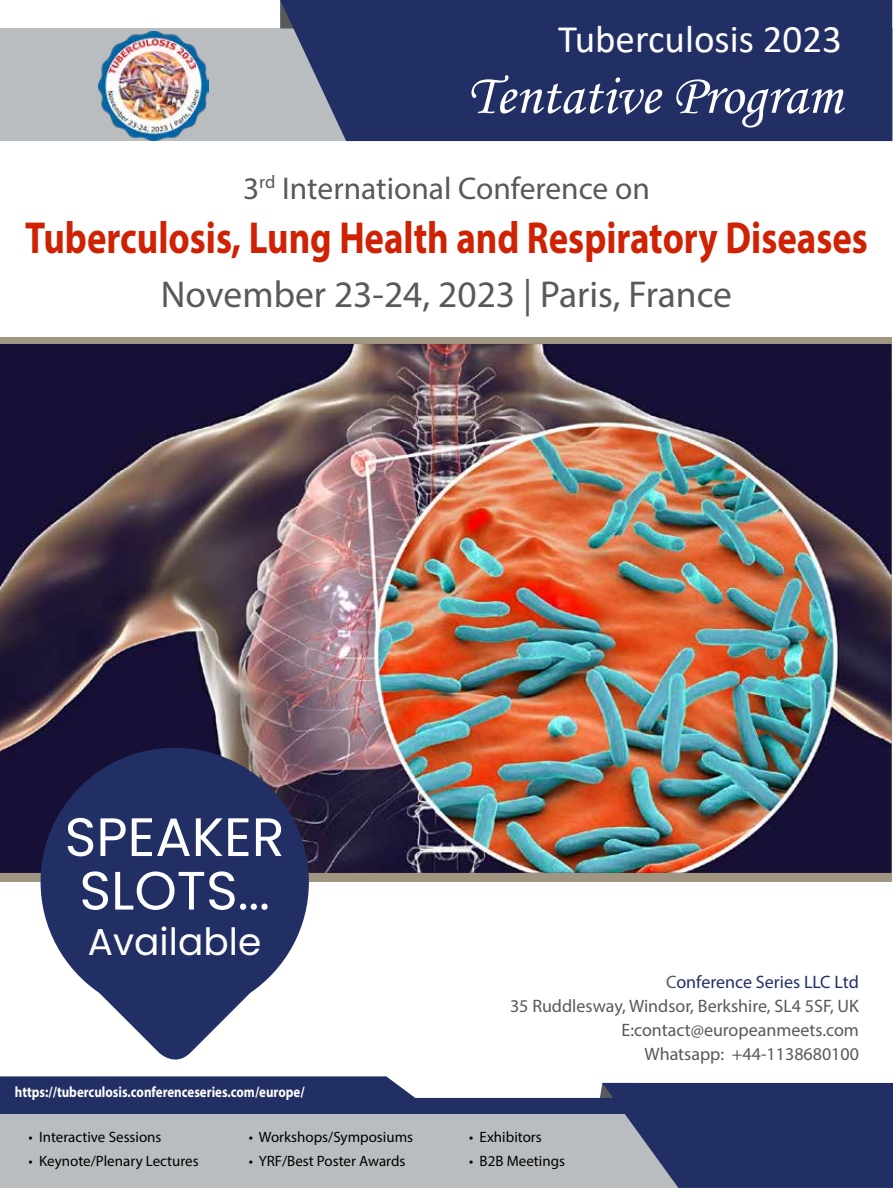
<style>
.page{position:relative;width:893px;height:1188px;background:#fff}
.page>*{position:absolute;margin:0;border:0;box-sizing:border-box;transform-origin:0 0}
.t1{font:57px "Monotype Corsiva";color:#fff}
.t2{font:54px/53.6px "Poppins";color:#fff}
.t3{font:700 45px "Myriad Pro";color:#cf2204;scale:.82 1}
.t4{font:39px "Calibri";color:#fff}
.t5{font:37.5px "Myriad Pro";color:#58595b}
.t6{font:37.5px "Poppins";color:#fff}
.t7{font:31.5px "Myriad Pro";color:#58595b}
.t8{font:18px/24px "Myriad Pro";color:#58595b;text-align:right}
.t9{font:15px "Myriad Pro";color:#000}
.t10{font:700 15px "Myriad Pro";color:#fff;scale:.86 1}
.s1{font-size:51px}
.s2{color:#222f64}
</style>
<div class="page">
<div style="left:0;top:1113px;width:598px;height:74px;background:#babdbf"></div>
<div style="left:0;top:28px;width:892px;height:113px;background:#babdbf"></div>
<div style="left:280px;top:0;width:612px;height:141px;background:#222f64"></div>
<div style="left:0;top:1097px;width:760px;height:16px;background:#222f64"></div>
<svg style="left:598px;top:1082px;width:295px;height:105px;background:#374371"></svg>
<svg style="left:0;top:1076px;width:420px;height:22px;background:#2f3b6d"></svg>
<img style="left:99px;top:31px;width:109px;height:109px">
<div style="left:0;top:337px;width:891px;height:544px;background:#a09581"></div>
<img style="left:0;top:344px;width:891px;height:528px">
<svg style="left:41px;top:747px;width:268px;height:313px;fill:#222f64"></svg>
<h3 class="t4" style="left:558px;top:12px;width:285px">Tuberculosis 2023</h3>
<h1 class="t1" style="left:467px;top:61px;width:377px">Tentative Program</h1>
<h3 class="t7" style="left:243px;top:169px;width:408px">3<sup>rd</sup> International Conference on</h3>
<h3 class="t3" style="left:25px;top:208px;width:1029px">Tuberculosis, Lung Health and Respiratory Diseases</h3>
<h3 class="t5" style="left:161px;top:271px;width:573px">November 23-24, 2023 | Paris, France</h3>
<h2 class="t2" style="left:65px;top:810px;width:221px">SPEAKER<br>SLOTS<span class="s1">...</span></h2>
<h3 class="t6" style="left:88px;top:919px;width:175px">Available</h3>
<p class="t10" style="left:15px;top:1082px;width:339px">https://tuberculosis.conferenceseries.com/europe/</p>
<p class="t9" style="left:28px;top:1127px;width:135px">• Interactive Sessions</p>
<p class="t9" style="left:28px;top:1151px;width:172px">• Keynote/Plenary Lectures</p>
<p class="t9" style="left:249px;top:1127px;width:166px">• Workshops/Symposiums</p>
<p class="t9" style="left:249px;top:1151px;width:158px">• YRF/Best Poster Awards</p>
<p class="t8" style="left:510px;top:969px;width:350px">C<span class="s2">onference Series LLC Ltd<br></span>35 Ruddlesway, Windsor, Berkshire, SL4 5SF, UK E:contact@europeanmeets.com<br>Whatsapp: +44-1138680100</p>
<p class="t9" style="left:469px;top:1127px;width:74px">• Exhibitors</p>
<p class="t9" style="left:469px;top:1151px;width:98px">• B2B Meetings</p>
</div>
